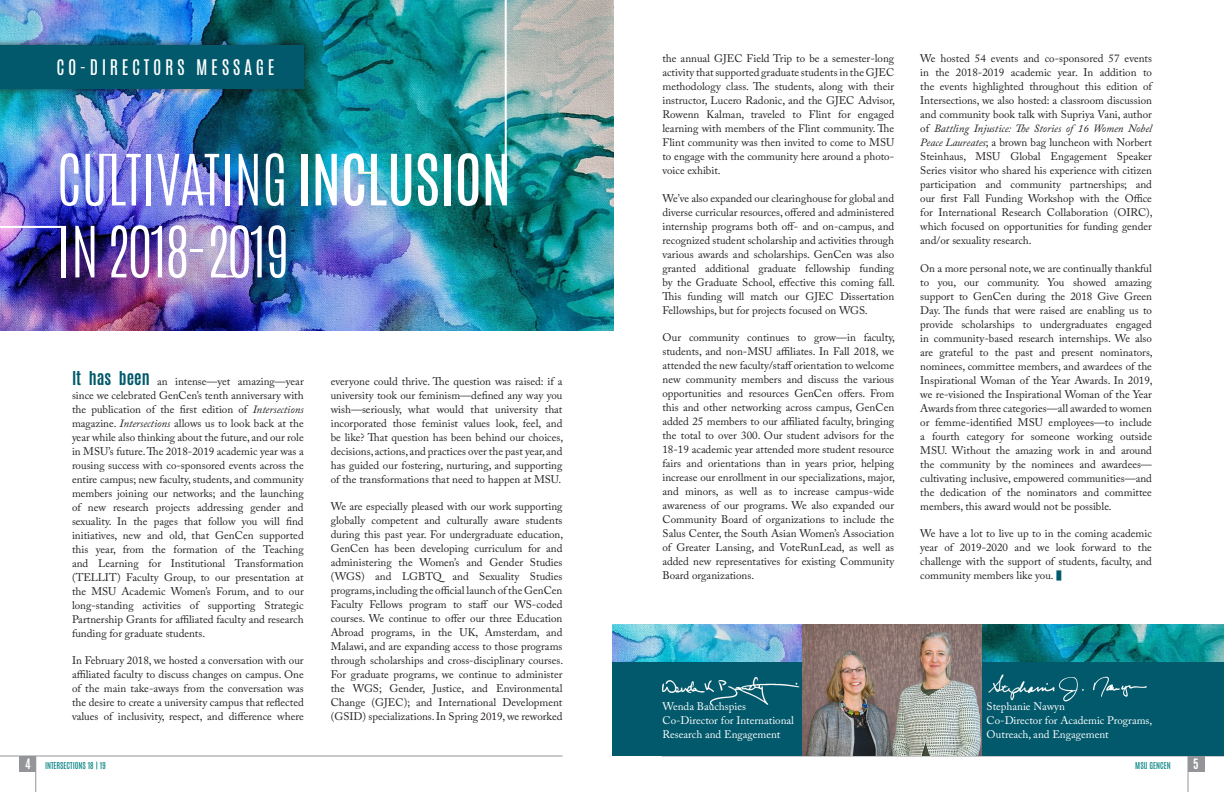
<style>
.page{position:relative;width:1224px;height:792px;background:#fff}
.page>*{position:absolute;margin:0;border:0;box-sizing:border-box;transform-origin:0 0}
.t1{font:300 60px "Antonio";letter-spacing:-.01em;color:#fff}
.t2{font:18px "Antonio";letter-spacing:.2em;color:#fff}
.t3{font:700 12px "Antonio";color:#fff}
.Body{font:11px/14px "Adobe Caslon Pro";color:#231f20;text-align:justify}
.t4{font:11px/14px "Adobe Caslon Pro";color:#fff}
.t5{font:8px "Antonio";color:#008182}
.s1{font-weight:400}
.s2{font-family:"Antonio";font-weight:700;font-size:16px;color:#01596b}
.s3{font-style:italic}
</style>
<div class="page">
<img style="left:612px;top:624px;width:612px;height:38px">
<img style="left:0;top:0;width:613px;height:330px">
<hr style="left:0;top:756px;width:562px;height:1px;background:#939598">
<div style="left:20px;top:756px;width:16px;height:15px;background:#939598"></div>
<hr style="left:1188px;top:756px;width:1px;height:36px;background:#939598">
<hr style="left:662px;top:756px;width:562px;height:1px;background:#939598">
<div style="left:1188px;top:756px;width:16px;height:15px;background:#939598"></div>
<hr style="left:36px;top:756px;width:1px;height:36px;background:#939598">
<div style="left:0;top:38px;width:310px;height:57px;background:#231f20;opacity:.75"></div>
<div style="left:0;top:45px;width:304px;height:43px;background:#01596b"></div>
<div style="left:612px;top:662px;width:612px;height:94px;background:#01596b"></div>
<img style="left:988px;top:674px;width:159px;height:28px">
<img style="left:802px;top:624px;width:179px;height:132px">
<hr style="left:505px;top:0;width:2px;height:199px;background:#fff">
<svg style="left:359px;top:172px;width:16px;height:2px"></svg>
<svg style="left:197px;top:192px;width:16px;height:2px"></svg>
<svg style="left:100px;top:154px;width:16px;height:2px"></svg>
<hr style="left:0;top:226px;width:66px;height:2px;background:#fff">
<svg style="left:221px;top:275px;width:16px;height:2px"></svg>
<img style="left:662px;top:668px;width:142px;height:46px">
<p class="t2" style="left:57px;top:54px;width:220px">CO-DIRECTORS MESSAGE</p>
<p class="t1" style="left:57px;top:137px;width:456px">CULTIVATING <span class="s1">INCLUSION</span></p>
<p class="t1" style="left:57px;top:209px;width:233px">IN 2018-2019</p>
<p class="Body" style="left:72px;top:374px;width:233px"><span class="s2">It has been</span> an intense—yet amazing—year since we celebrated GenCen’s tenth anniversary with the publication of the first edition of <span class="s3">Intersections </span>magazine. <span class="s3">Intersections</span> allows us to look back at the year while also thinking about the future, and our role in MSU’s future. The 2018-2019 academic year was a rousing success with co-sponsored events across the entire campus; new faculty, students, and community members joining our networks; and the launching of new research projects addressing gender and sexuality. In the pages that follow you will find initiatives, new and old, that GenCen supported this year, from the formation of the Teaching and Learning for Institutional Transformation (TELLIT) Faculty Group, to our presentation at the MSU Academic Women’s Forum, and to our long-standing activities of supporting Strategic Partnership Grants for affiliated faculty and research funding for graduate students.</p>
<p class="Body" style="left:72px;top:654px;width:233px">In February 2018, we hosted a conversation with our affiliated faculty to discuss changes on campus. One of the main take-aways from the conversation was the desire to create a university campus that reflected values of inclusivity, respect, and difference where</p>
<p class="Body" style="left:331px;top:374px;width:234px">everyone could thrive. The question was raised: if a university took our feminism—defined any way you wish—seriously, what would that university that incorporated those feminist values look, feel, and be like? That question has been behind our choices, decisions, actions, and practices over the past year, and has guided our fostering, nurturing, and supporting of the transformations that need to happen at MSU.</p>
<p class="Body" style="left:331px;top:499px;width:234px">We are especially pleased with our work supporting globally competent and culturally aware students during this past year. For undergraduate education, GenCen has been developing curriculum for and administering the Women’s and Gender Studies (WGS) and LGBTQ and Sexuality Studies programs, including the official launch of the GenCen Faculty Fellows program to staff our WS-coded courses. We continue to offer our three Education Abroad programs, in the UK, Amsterdam, and Malawi, and are expanding access to those programs through scholarships and cross-disciplinary courses.<br>For graduate programs, we continue to administer the WGS; Gender, Justice, and Environmental Change (GJEC); and International Development (GSID) specializations. In Spring 2019, we reworked</p>
<p class="Body" style="left:662px;top:51px;width:234px">the annual GJEC Field Trip to be a semester-long activity that supported graduate students in the GJEC methodology class. The students, along with their instructor, Lucero Radonic, and the GJEC Advisor, Rowenn Kalman, traveled to Flint for engaged learning with members of the Flint community. The Flint community was then invited to come to MSU to engage with the community here around a photo&shy;voice exhibit.</p>
<p class="Body" style="left:662px;top:191px;width:234px">We’ve also expanded our clearinghouse for global and diverse curricular resources, offered and administered internship programs both off- and on-campus, and recognized student scholarship and activities through various awards and scholarships. GenCen was also granted additional graduate fellowship funding by the Graduate School, effective this coming fall.<br>This funding will match our GJEC Dissertation Fellowships, but for projects focused on WGS.</p>
<p class="Body" style="left:662px;top:330px;width:234px">Our community continues to grow—in faculty, students, and non-MSU affiliates. In Fall 2018, we attended the new faculty/staff orientation to welcome new community members and discuss the various opportunities and resources GenCen offers. From this and other networking across campus, GenCen added 25 members to our affiliated faculty, bringing the total to over 300. Our student advisors for the 18-19 academic year attended more student resource fairs and orientations than in years prior, helping increase our enrollment in our specializations, major, and minors, as well as to increase campus-wide awareness of our programs. We also expanded our Community Board of organizations to include the Salus Center, the South Asian Women’s Association of Greater Lansing, and VoteRunLead, as well as added new representatives for existing Community Board organizations.</p>
<p class="Body" style="left:920px;top:51px;width:234px">We hosted 54 events and co-sponsored 57 events in the 2018-2019 academic year. In addition to the events highlighted throughout this edition of Intersections, we also hosted: a classroom discussion and community book talk with Supriya Vani, author of <span class="s3">Battling Injustice: The Stories of 16 Women Nobel Peace Laureates</span>; a brown bag luncheon with Norbert Steinhaus, MSU Global Engagement Speaker Series visitor who shared his experience with citizen participation and community partnerships; and our first Fall Funding Workshop with the Office for International Research Collaboration (OIRC), which focused on opportunities for funding gender and/or sexuality research.</p>
<p class="Body" style="left:920px;top:261px;width:234px">On a more personal note, we are continually thankful to you, our community. You showed amazing support to GenCen during the 2018 Give Green Day. The funds that were raised are enabling us to provide scholarships to undergraduates engaged in community-based research internships. We also are grateful to the past and present nominators, nominees, committee members, and awardees of the Inspirational Woman of the Year Awards. In 2019, we re-visioned the Inspirational Woman of the Year Awards from three categories—all awarded to women or femme-identified MSU employees—to include a fourth category for someone working outside MSU. Without the amazing work in and around the community by the nominees and awardees— cultivating inclusive, empowered communities—and the dedication of the nominators and committee members, this award would not be possible.</p>
<p class="Body" style="left:920px;top:526px;width:233px">We have a lot to live up to in the coming academic year of 2019-2020 and we look forward to the challenge with the support of students, faculty, and community members like you.</p>
<p class="t4" style="left:662px;top:699px;width:85px">Wenda Bauchspies</p>
<p class="t4" style="left:662px;top:713px;width:133px">Co-Director for International<br>Research and Engagement</p>
<p class="t4" style="left:987px;top:699px;width:80px">Stephanie Nawyn</p>
<p class="t4" style="left:987px;top:713px;width:167px">Co-Director for Academic Programs,<br>Outreach, and Engagement</p>
<p class="t3" style="left:25px;top:755px;width:7px">4</p>
<p class="t5" style="left:45px;top:759px;width:62px">INTERSECTIONS 18 | 19</p>
<p class="t5" style="left:1135px;top:759px;width:37px">MSU GENCEN</p>
<p class="t3" style="left:1193px;top:755px;width:7px">5</p>
</div>
